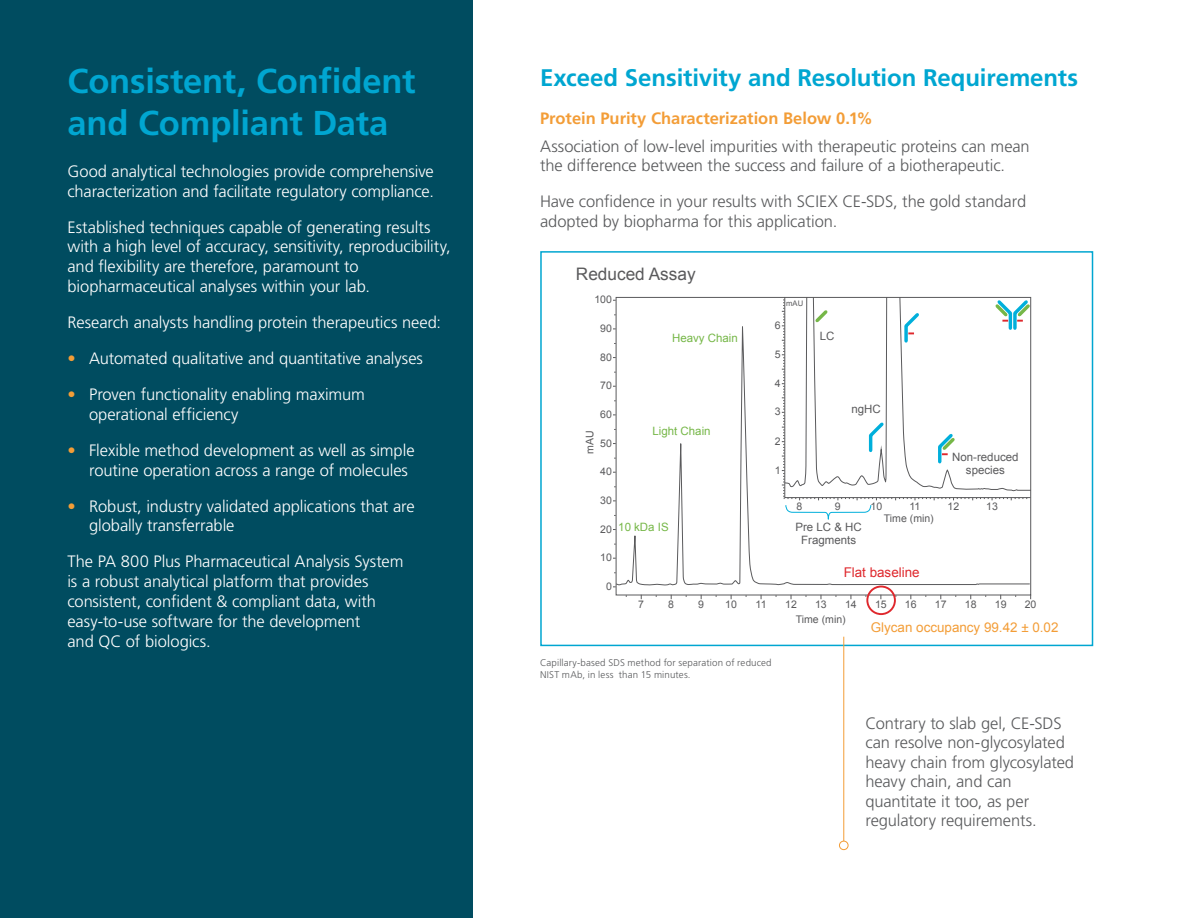
<style>
.page{position:relative;width:1188px;height:918px;background:#fff}
.page>*{position:absolute;margin:0;border:0;box-sizing:border-box;transform-origin:0 0}
.t1{font:700 34.5px/42px "Frutiger LT Std";letter-spacing:-.005em;color:#00a6d1}
.subhead{font:700 24px "Frutiger LT Std";letter-spacing:-.005em;color:#00a6d1}
.t2{font:17.25px "Arial";color:#5a5a5c}
.rev_body{font:300 16.5px/19.8px "Frutiger LT Std";letter-spacing:-.005em;color:#fff}
.body{font:300 16.5px/19.5px "Frutiger LT Std";letter-spacing:-.005em;color:#595a5c}
.rev_bullet{font:300 16.5px/19.8px "Frutiger LT Std";letter-spacing:-.005em;color:#fff}
.sm_sub{font:700 16.5px "Frutiger LT Std";color:#f39d37}
.t3{font:13.35px "Arial";color:#f39d37}
.t4{font:13.35px "Arial";color:#df282d}
.t5{font:11.55px/13.4px "Arial";color:#5a5a5c;text-align:center}
.t6{font:11.55px "Arial";color:#76b748}
.t7{font:10.5px "Arial";color:#5a5a5c}
.captions{font:300 9.75px/12px "Frutiger LT Std";letter-spacing:.015em;color:#595a5c}
.t8{font:7.65px "Arial";color:#5a5a5c}
.s1{color:#f39d37}
</style>
<div class="page">
<div style="left:0;top:0;width:472px;height:918px;background:#004c60"></div>
<svg style="left:615px;top:325px;width:415px;height:261px"></svg>
<svg style="left:782px;top:297px;width:250px;height:223px"></svg>
<div style="left:866px;top:586px;width:30px;height:29px;border:2px solid #df282d;border-radius:50%"></div>
<div style="left:540px;top:251px;width:553px;height:395px;border:2px solid #00a6d1"></div>
<hr style="left:843px;top:637px;width:1px;height:208px;background:#f39d37">
<div style="left:839px;top:841px;width:9px;height:9px;background:#fff;border-radius:50%"></div>
<div style="left:839px;top:841px;width:9px;height:9px;border:1px solid #f39d37;border-radius:50%"></div>
<p class="t1" style="left:68px;top:61px;width:350px">Consistent, Confident and Compliant Data</p>
<p class="rev_body" style="left:68px;top:161px;width:368px">Good analytical technologies provide comprehensive characterization and facilitate regulatory compliance.</p>
<p class="rev_body" style="left:68px;top:217px;width:385px">Established techniques capable of generating results with a high level of accuracy, sensitivity, reproducibility, and flexibility are therefore, paramount to biopharmaceutical analyses within your lab.</p>
<p class="rev_body" style="left:68px;top:313px;width:375px">Research analysts handling protein therapeutics need:</p>
<p class="rev_bullet" style="left:68px;top:349px;width:357px"><span class="s1">•</span> Automated qualitative and quantitative analyses</p>
<p class="rev_bullet" style="left:89px;top:385px;width:277px;text-indent:-22px"><span class="s1">•</span> Proven functionality enabling maximum operational efficiency</p>
<p class="rev_bullet" style="left:89px;top:440px;width:327px;text-indent:-22px"><span class="s1">•</span> Flexible method development as well as simple routine operation across a range of molecules</p>
<p class="rev_bullet" style="left:89px;top:496px;width:327px;text-indent:-22px"><span class="s1">•</span> Robust, industry validated applications that are globally transferrable</p>
<p class="rev_body" style="left:68px;top:552px;width:338px">The PA 800 Plus Pharmaceutical Analysis System is a robust analytical platform that provides consistent, confident &amp; compliant data, with easy-to-use software for the development<br>and QC of biologics.</p>
<p class="subhead" style="left:540px;top:63px;width:540px">Exceed Sensitivity and Resolution Requirements</p>
<p class="sm_sub" style="left:540px;top:109px;width:335px">Protein Purity Characterization Below 0.1%</p>
<p class="body" style="left:540px;top:137px;width:491px">Association of low-level impurities with therapeutic proteins can mean the difference between the success and failure of a biotherapeutic.</p>
<p class="body" style="left:540px;top:192px;width:488px">Have confidence in your results with SCIEX CE-SDS, the gold standard adopted by biopharma for this application.</p>
<p class="t2" style="left:576px;top:263px;width:121px">Reduced Assay</p>
<p class="t7" style="left:594px;top:293px;width:19px">100</p>
<p class="t7" style="left:600px;top:321px;width:13px">90</p>
<p class="t7" style="left:600px;top:350px;width:13px">80</p>
<p class="t7" style="left:600px;top:379px;width:13px">70</p>
<p class="t7" style="left:600px;top:407px;width:13px">60</p>
<p class="t7" style="left:600px;top:436px;width:13px">50</p>
<p class="t7" style="left:600px;top:465px;width:13px">40</p>
<p class="t7" style="left:600px;top:493px;width:13px">30</p>
<p class="t7" style="left:600px;top:522px;width:13px">20</p>
<p class="t7" style="left:600px;top:551px;width:13px">10</p>
<p class="t7" style="left:606px;top:579px;width:7px">0</p>
<p class="t7" style="left:583px;top:454px;width:25px;rotate:-90deg">mAU</p>
<p class="t6" style="left:672px;top:330px;width:67px">Heavy Chain</p>
<p class="t6" style="left:653px;top:424px;width:60px">Light Chain</p>
<p class="t6" style="left:618px;top:519px;width:52px">10 kDa IS</p>
<p class="t8" style="left:786px;top:299px;width:19px">mAU</p>
<p class="t7" style="left:775px;top:318px;width:7px">6</p>
<p class="t7" style="left:775px;top:347px;width:7px">5</p>
<p class="t7" style="left:775px;top:376px;width:7px">4</p>
<p class="t7" style="left:775px;top:405px;width:7px">3</p>
<p class="t7" style="left:775px;top:434px;width:7px">2</p>
<p class="t7" style="left:775px;top:463px;width:7px">1</p>
<p class="t5" style="left:820px;top:330px;width:16px">LC</p>
<p class="t5" style="left:851px;top:403px;width:31px">ngHC</p>
<p class="t5" style="left:952px;top:450px;width:68px">Non-reduced species</p>
<p class="t7" style="left:797px;top:499px;width:7px">8</p>
<p class="t7" style="left:835px;top:499px;width:7px">9</p>
<p class="t7" style="left:871px;top:499px;width:13px">10</p>
<p class="t7" style="left:910px;top:499px;width:12px">11</p>
<p class="t7" style="left:948px;top:499px;width:13px">12</p>
<p class="t7" style="left:986px;top:499px;width:13px">13</p>
<p class="t5" style="left:796px;top:520px;width:68px">Pre LC &amp; HC<br>Fragments</p>
<p class="t7" style="left:884px;top:511px;width:51px">Time (min)</p>
<p class="t4" style="left:844px;top:564px;width:77px">Flat baseline</p>
<p class="t7" style="left:638px;top:598px;width:7px">7</p>
<p class="t7" style="left:668px;top:598px;width:7px">8</p>
<p class="t7" style="left:698px;top:598px;width:7px">9</p>
<p class="t7" style="left:725px;top:598px;width:13px">10</p>
<p class="t7" style="left:756px;top:598px;width:12px">11</p>
<p class="t7" style="left:785px;top:598px;width:13px">12</p>
<p class="t7" style="left:815px;top:598px;width:13px">13</p>
<p class="t7" style="left:845px;top:598px;width:13px">14</p>
<p class="t7" style="left:875px;top:598px;width:13px">15</p>
<p class="t7" style="left:905px;top:598px;width:13px">16</p>
<p class="t7" style="left:935px;top:598px;width:13px">17</p>
<p class="t7" style="left:965px;top:598px;width:13px">18</p>
<p class="t7" style="left:995px;top:598px;width:13px">19</p>
<p class="t7" style="left:1025px;top:598px;width:13px">20</p>
<p class="captions" style="left:540px;top:657px;width:233px">Capillary-based SDS method for separation of reduced<br>NIST mAb, in less than 15 minutes.</p>
<p class="t7" style="left:796px;top:612px;width:51px">Time (min)</p>
<p class="t3" style="left:871px;top:619px;width:189px">Glycan occupancy 99.42 ± 0.02</p>
<p class="body" style="left:865px;top:713px;width:210px">Contrary to slab gel, CE-SDS can resolve non-glycosylated heavy chain from glycosylated heavy chain, and can quantitate it too, as per regulatory requirements.</p>
</div>
